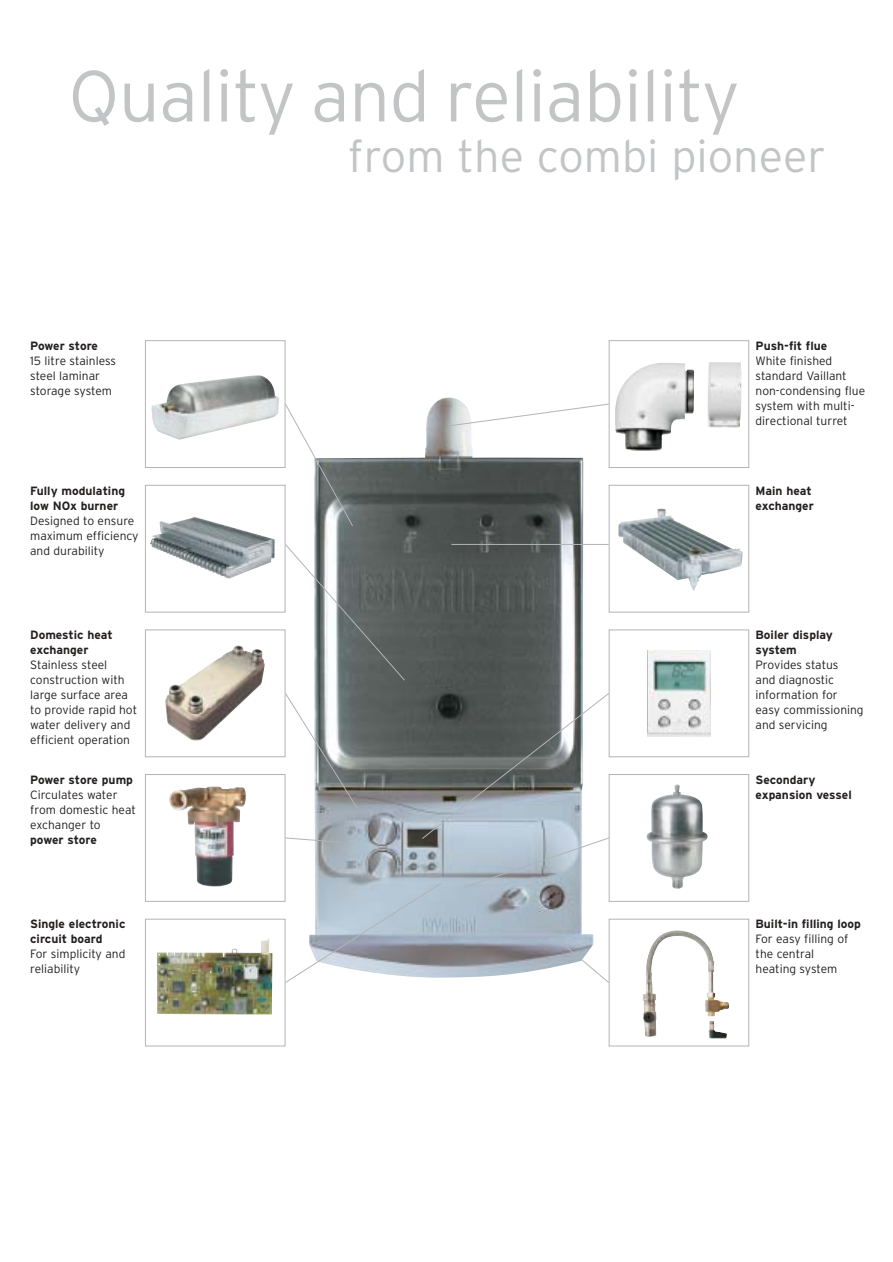
<style>
.page{position:relative;width:893px;height:1262px;background:#fff}
.page>*{position:absolute;margin:0;border:0;box-sizing:border-box;transform-origin:0 0}
.t1{font:300 72px "Interstate";letter-spacing:-.005em;color:#c2c4c6}
.t2{font:300 45px "Interstate";color:#c2c4c6}
.t3{font:300 12px/15px "Interstate";color:#231f1f}
.t4{font:700 12px/15px "Interstate";color:#231f1f}
</style>
<div class="page">
<img style="left:314px;top:397px;width:270px;height:295px">
<svg style="left:284px;top:403px;width:69px;height:124px"></svg>
<hr style="left:451px;top:544px;width:157px;height:1px;background:#b2b4b6">
<svg style="left:284px;top:543px;width:121px;height:138px"></svg>
<svg style="left:448px;top:403px;width:160px;height:23px"></svg>
<img style="left:151px;top:375px;width:128px;height:64px">
<div style="left:145px;top:340px;width:140px;height:128px;border:1px solid #b2b4b6"></div>
<img style="left:615px;top:362px;width:126px;height:89px">
<div style="left:608px;top:340px;width:141px;height:128px;border:1px solid #b2b4b6"></div>
<img style="left:150px;top:516px;width:125px;height:63px">
<div style="left:145px;top:485px;width:140px;height:127px;border:1px solid #b2b4b6"></div>
<img style="left:618px;top:509px;width:124px;height:81px">
<div style="left:608px;top:485px;width:141px;height:127px;border:1px solid #b2b4b6"></div>
<img style="left:165px;top:645px;width:100px;height:95px">
<div style="left:145px;top:629px;width:140px;height:128px;border:1px solid #b2b4b6"></div>
<div style="left:608px;top:629px;width:141px;height:128px;border:1px solid #b2b4b6"></div>
<img style="left:169px;top:786px;width:77px;height:101px">
<div style="left:145px;top:774px;width:140px;height:127px;border:1px solid #b2b4b6"></div>
<img style="left:646px;top:784px;width:61px;height:104px">
<div style="left:608px;top:774px;width:141px;height:127px;border:1px solid #b2b4b6"></div>
<svg style="left:284px;top:692px;width:326px;height:291px"></svg>
<img style="left:157px;top:938px;width:115px;height:76px">
<div style="left:145px;top:918px;width:140px;height:128px;border:1px solid #b2b4b6"></div>
<img style="left:643px;top:1004px;width:84px;height:33px">
<div style="left:608px;top:918px;width:141px;height:128px;border:1px solid #b2b4b6"></div>
<img style="left:647px;top:651px;width:63px;height:85px">
<h1 class="t1" style="left:68px;top:69px;width:672px">Quality and reliability</h1>
<h2 class="t2" style="left:347px;top:140px;width:479px">from the combi pioneer</h2>
<p class="t4" style="left:30px;top:339px;width:69px">Power store</p>
<p class="t3" style="left:30px;top:354px;width:87px">15 litre stainless steel laminar storage system</p>
<p class="t4" style="left:30px;top:484px;width:96px">Fully modulating low NOx burner</p>
<p class="t3" style="left:30px;top:514px;width:110px">Designed to ensure maximum efficiency and durability</p>
<p class="t4" style="left:30px;top:628px;width:84px">Domestic heat exchanger</p>
<p class="t3" style="left:30px;top:658px;width:108px">Stainless steel construction with large surface area to provide rapid hot water delivery and efficient operation</p>
<p class="t4" style="left:30px;top:773px;width:104px">Power store pump</p>
<p class="t3" style="left:30px;top:788px;width:107px">Circulates water from domestic heat exchanger to</p>
<p class="t4" style="left:30px;top:833px;width:68px">power store</p>
<p class="t4" style="left:30px;top:917px;width:97px">Single electronic circuit board</p>
<p class="t3" style="left:30px;top:947px;width:97px">For simplicity and reliability</p>
<p class="t4" style="left:755px;top:339px;width:73px">Push-fit flue</p>
<p class="t3" style="left:755px;top:354px;width:111px">White finished standard Vaillant non-condensing flue system with multi&shy;directional turret</p>
<p class="t4" style="left:755px;top:484px;width:60px">Main heat exchanger</p>
<p class="t4" style="left:755px;top:628px;width:79px">Boiler display system</p>
<p class="t3" style="left:755px;top:658px;width:110px">Provides status<br>and diagnostic information for easy commissioning and servicing</p>
<p class="t4" style="left:755px;top:773px;width:98px">Secondary expansion vessel</p>
<p class="t4" style="left:755px;top:917px;width:107px">Built-in filling loop</p>
<p class="t3" style="left:755px;top:932px;width:94px">For easy filling of the central heating system</p>
</div>
